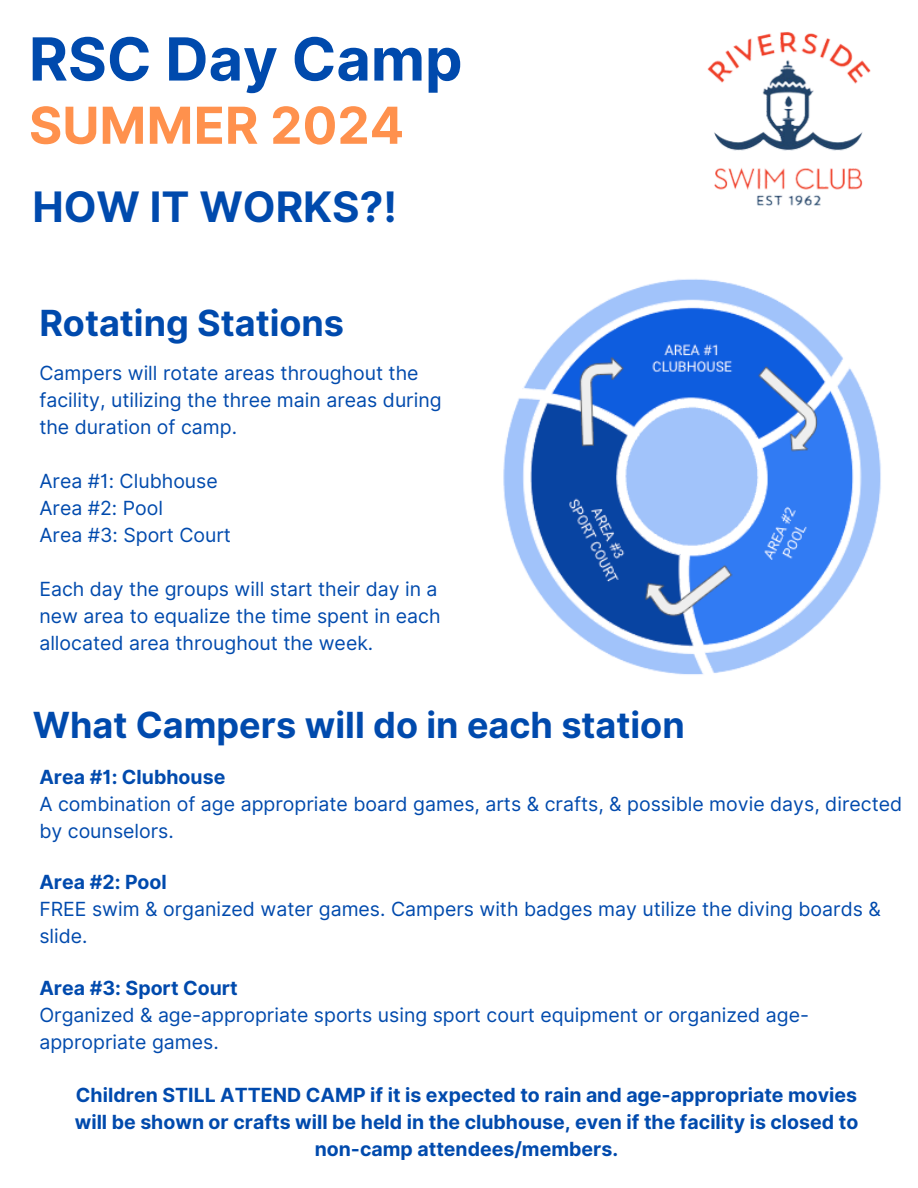
<style>
.page{position:relative;width:918px;height:1188px;background:#fff}
.page>*{position:absolute;margin:0;border:0;box-sizing:border-box;transform-origin:0 0}
.t1{font:700 59.4px "Inter";color:#004aad}
.t2{font:700 51px "Inter";color:#ff914d}
.t3{font:700 42px "Inter";color:#004aad}
.t4{font:700 36px "Inter";color:#004aad}
.t5{font:19.5px/27px "Inter";color:#004aad}
.t6{font:700 19.5px/27px "Inter";color:#004aad;text-align:center}
</style>
<div class="page">
<img style="left:707px;top:32px;width:164px;height:174px">
<img style="left:503px;top:279px;width:378px;height:396px">
<h2 class="t1" style="left:29px;top:23px;width:435px">RSC Day Camp</h2>
<p class="t2" style="left:29px;top:95px;width:377px">SUMMER 2024</p>
<p class="t3" style="left:32px;top:182px;width:366px">HOW IT WORKS?!</p>
<p class="t4" style="left:39px;top:302px;width:306px">Rotating Stations</p>
<h4 class="t5" style="left:39px;top:359px;width:404px">Campers will rotate areas throughout the facility, utilizing the three main areas during the duration of camp.</h4>
<p class="t5" style="left:39px;top:467px;width:180px">Area #1: Clubhouse</p>
<p class="t5" style="left:39px;top:494px;width:125px">Area #2: Pool</p>
<p class="t5" style="left:39px;top:521px;width:193px">Area #3: Sport Court</p>
<p class="t5" style="left:39px;top:575px;width:403px">Each day the groups will start their day in a new area to equalize the time spent in each allocated area throughout the week.</p>
<h4 class="t4" style="left:33px;top:704px;width:653px">What Campers will do in each station</h4>
<p class="t6" style="left:39px;top:763px;width:187px">Area #1: Clubhouse</p>
<p class="t5" style="left:39px;top:790px;width:864px">A combination of age appropriate board games, arts &amp; crafts, &amp; possible movie days, directed by counselors.</p>
<p class="t6" style="left:39px;top:869px;width:129px">Area #2: Pool</p>
<p class="t5" style="left:39px;top:896px;width:843px">FREE swim &amp; organized water games. Campers with badges may utilize the diving boards &amp; slide.</p>
<p class="t6" style="left:39px;top:975px;width:200px">Area #3: Sport Court</p>
<p class="t5" style="left:39px;top:1002px;width:771px">Organized &amp; age-appropriate sports using sport court equipment or organized age&shy;appropriate games.</p>
<h5 class="t6" style="left:75px;top:1081px;width:785px">Children STILL ATTEND CAMP if it is expected to rain and age-appropriate movies will be shown or crafts will be held in the clubhouse, even if the facility is closed to non-camp attendees/members.</h5>
</div>
